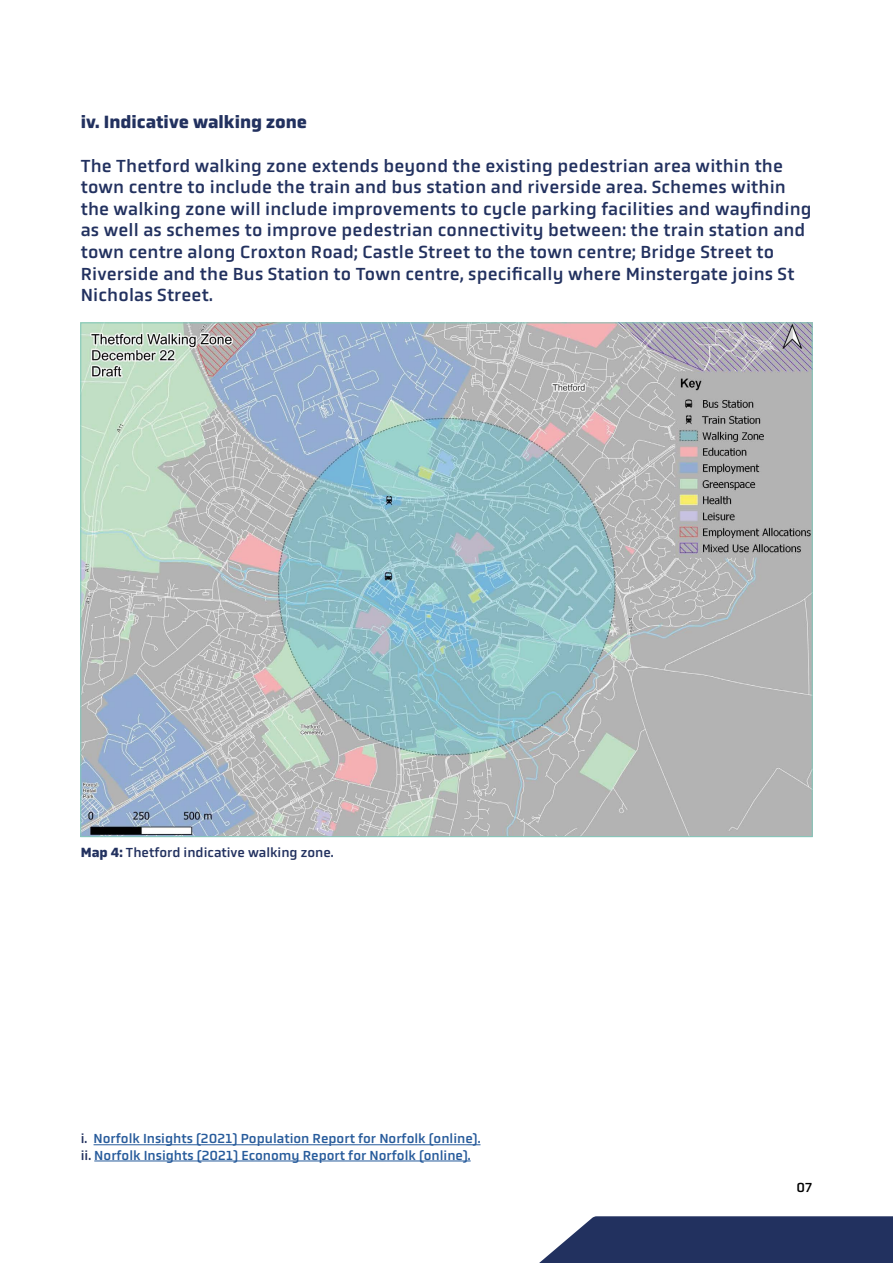
<style>
.page{position:relative;width:893px;height:1263px;background:#fff}
.page>*{position:absolute;margin:0;border:0;box-sizing:border-box;transform-origin:0 0}
.Body_Copy{font:18px/21.6px "Obvia";letter-spacing:.01em;color:#22315f}
.t1{font:700 18px "Obvia";color:#22315f}
.Body_Copy-2{font:13.5px "Obvia";color:#275b9b}
.Body_Copy-3{font:13.5px "Obvia";color:#22315f}
.t2{font:13.5px "Obvia";color:#000}
.s1{font-weight:700}
.s2{color:#22315f}
</style>
<div class="page">
<svg style="left:539px;top:1216px;width:354px;height:47px"></svg>
<img style="left:82px;top:324px;width:729px;height:511px">
<hr style="left:94px;top:1144px;width:386px;height:1px;background:#275b9b">
<hr style="left:94px;top:1160px;width:377px;height:1px;background:#275b9b">
<h4 class="t1" style="left:81px;top:111px;width:228px">iv. Indicative walking zone</h4>
<p class="Body_Copy" style="left:81px;top:155px;width:732px">The Thetford walking zone extends beyond the existing pedestrian area within the town centre to include the train and bus station and riverside area. Schemes within the walking zone will include improvements to cycle parking facilities and wayfinding as well as schemes to improve pedestrian connectivity between: the train station and town centre along Croxton Road; Castle Street to the town centre; Bridge Street to Riverside and the Bus Station to Town centre, specifically where Minstergate joins St Nicholas Street.</p>
<p class="Body_Copy-3" style="left:81px;top:845px;width:254px"><span class="s1">Map 4:</span> Thetford indicative walking zone.</p>
<p class="Body_Copy-2" style="left:81px;top:1131px;width:401px"><span class="s2">i.</span> Norfolk Insights (2021) Population Report for Norfolk (online).</p>
<p class="Body_Copy-2" style="left:81px;top:1147px;width:391px"><span class="s2">ii.</span> Norfolk Insights (2021) Economy Report for Norfolk (online).</p>
<p class="t2" style="left:796px;top:1180px;width:17px">07</p>
</div>
